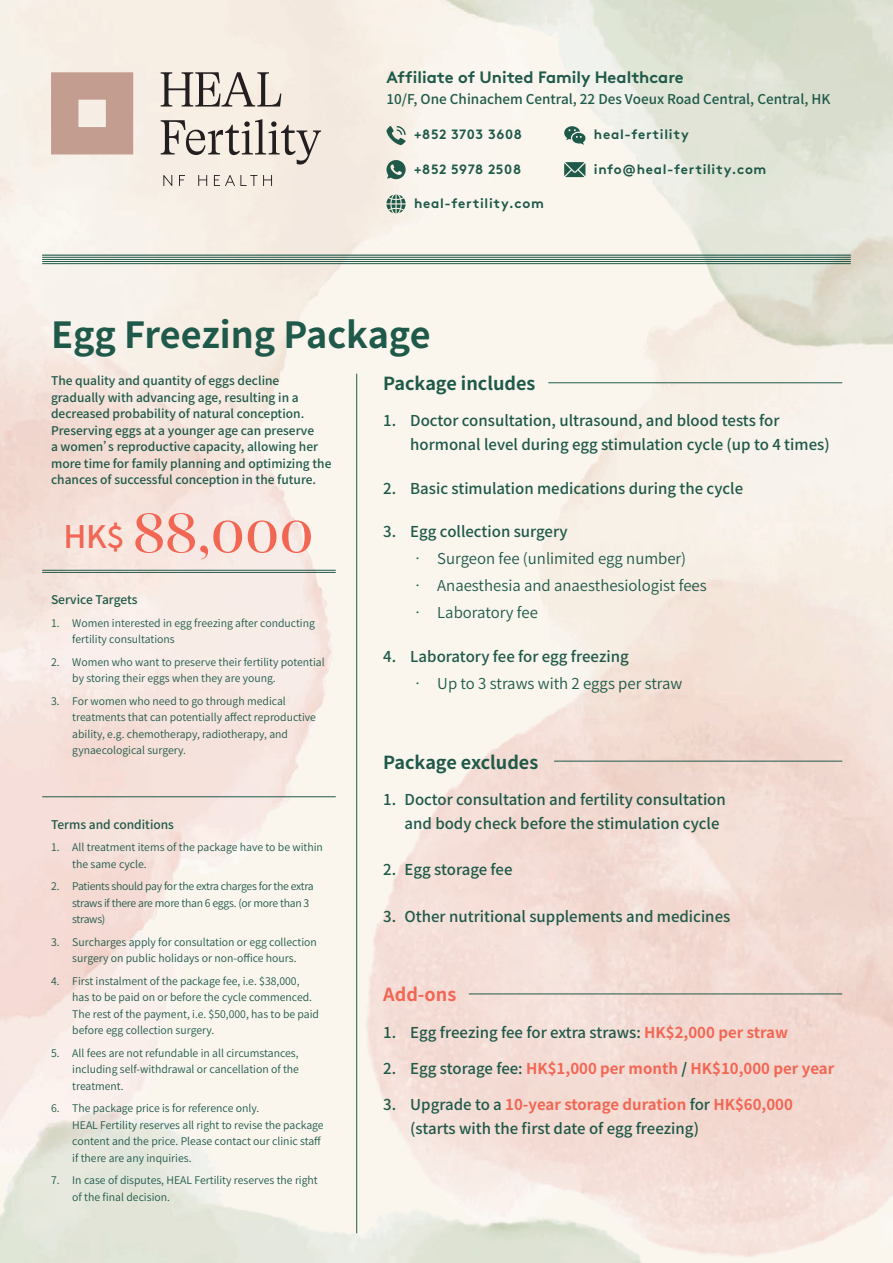
<style>
.page{position:relative;width:893px;height:1263px;background:#fff}
.page>*{position:absolute;margin:0;border:0;box-sizing:border-box;transform-origin:0 0}
.t1{font:57.15px "GT Super Display";color:#f26654}
.t2{font:700 36px "Noto Sans CJ Ktc";color:#1f5949}
.t3{font:700 18px "Noto Sans CJ Ktc";color:#1f5949}
.t4{font:700 18px "Noto Sans CJ Ktc";color:#f26654}
.t5{font:700 16.5px "Brown";color:#1f5949}
.t6{font:500 15px/24px "Noto Sans CJ Ktc";color:#1f5949}
.t7{font:600 15px "Noto Sans CJ Ktc";color:#1f5949}
.t8{font:700 15px "Noto Sans CJ Ktc";color:#f26654}
.t9{font:700 13.5px "Brown";letter-spacing:.05em;color:#1f5949}
.t10{font:500 13.5px "Noto Sans CJ Ktc";color:#1f5949}
.t11{font:500 12px/16.5px "Noto Sans CJ Ktc";color:#1f5949}
.t12{font:600 10.5px/16.5px "Noto Sans CJ Ktc";color:#1f5949}
.t13{font:600 10.5px/16.5px "Noto Sans CJ Ktc";letter-spacing:-.025em;color:#1f5949}
.s1{font-family:"Noto Sans CJ Ktc";font-weight:500;font-size:31.2px}
.s2{font-family:"Brown";font-size:31.2px}
.s3{font-weight:700;color:#f26654}
.s4{font-weight:500;color:#1f5949}
.s5{color:#1f5949}
</style>
<div class="page">
<img style="left:0;top:0;width:893px;height:1263px">
<hr style="left:43px;top:255px;width:807px;height:1px;background:#1f5949">
<hr style="left:43px;top:257px;width:807px;height:1px;background:#1f5949">
<hr style="left:43px;top:259px;width:807px;height:1px;background:#1f5949">
<hr style="left:43px;top:261px;width:807px;height:1px;background:#1f5949">
<hr style="left:43px;top:263px;width:807px;height:1px;background:#1f5949">
<hr style="left:43px;top:796px;width:292px;height:1px;background:#1f5949">
<svg style="left:51px;top:72px;width:82px;height:82px;background:#c9a69a"></svg>
<svg style="left:161px;top:72px;width:120px;height:35px;background:#bdb5ae"></svg>
<svg style="left:161px;top:119px;width:160px;height:46px;background:#cbc3bc"></svg>
<svg style="left:163px;top:175px;width:9px;height:11px"></svg>
<svg style="left:179px;top:175px;width:6px;height:11px"></svg>
<svg style="left:198px;top:175px;width:9px;height:11px"></svg>
<svg style="left:214px;top:175px;width:43px;height:11px"></svg>
<svg style="left:263px;top:175px;width:9px;height:11px"></svg>
<hr style="left:356px;top:374px;width:1px;height:859px;background:#1f5949">
<hr style="left:43px;top:570px;width:292px;height:1px;background:#1f5949">
<hr style="left:43px;top:572px;width:292px;height:1px;background:#1f5949">
<hr style="left:549px;top:382px;width:293px;height:1px;background:#1f5949">
<hr style="left:554px;top:761px;width:288px;height:1px;background:#1f5949">
<hr style="left:469px;top:994px;width:373px;height:1px;background:#1f5949">
<svg style="left:386px;top:126px;width:20px;height:19px"></svg>
<svg style="left:386px;top:160px;width:20px;height:19px"></svg>
<svg style="left:564px;top:126px;width:21px;height:19px"></svg>
<svg style="left:564px;top:162px;width:21px;height:15px"></svg>
<svg style="left:386px;top:194px;width:20px;height:19px"></svg>
<h3 class="t5" style="left:386px;top:64px;width:299px">Affiliate of United Family Healthcare</h3>
<p class="t10" style="left:386px;top:92px;width:445px">10/F, One Chinachem Central, 22 Des Voeux Road Central, Central, HK</p>
<p class="t9" style="left:414px;top:124px;width:109px">+852 3703 3608</p>
<p class="t9" style="left:414px;top:158px;width:108px">+852 5978 2508</p>
<p class="t9" style="left:414px;top:193px;width:131px">heal-fertility.com</p>
<h2 class="t2" style="left:51px;top:314px;width:381px">Egg Freezing Package</h2>
<p class="t9" style="left:594px;top:124px;width:96px">heal-fertility</p>
<p class="t9" style="left:594px;top:158px;width:174px">info@heal-fertility.com</p>
<p class="t11" style="left:51px;top:373px;width:282px">The quality and quantity of eggs decline gradually with advancing age, resulting in a decreased probability of natural conception.<br>Preserving eggs at a younger age can preserve<br>a women’s reproductive capacity, allowing her more time for family planning and optimizing the chances of successful conception in the future.</p>
<h1 class="t1" style="left:63px;top:502px;width:251px"><span class="s1">HK</span><span class="s2">$</span> 88,000</h1>
<p class="t11" style="left:51px;top:592px;width:88px">Service Targets</p>
<p class="t12" style="left:72px;top:615px;width:244px;text-indent:-21px">1. Women interested in egg freezing after conducting fertility consultations</p>
<p class="t12" style="left:72px;top:654px;width:254px;text-indent:-21px">2. Women who want to preserve their fertility potential by storing their eggs when they are young.</p>
<p class="t12" style="left:72px;top:693px;width:245px;text-indent:-21px">3. For women who need to go through medical treatments that can potentially affect reproductive ability, e.g. chemotherapy, radiotherapy, and gynaecological surgery.</p>
<p class="t11" style="left:51px;top:816px;width:125px">Terms and conditions</p>
<p class="t12" style="left:72px;top:839px;width:252px;text-indent:-21px">1. All treatment items of the package have to be within the same cycle.</p>
<p class="t13" style="left:72px;top:878px;width:243px;text-indent:-21px">2. Patients should pay for the extra charges for the extra straws if there are more than 6 eggs. (or more than 3 straws)</p>
<p class="t12" style="left:51px;top:934px;width:267px;text-align:center">3. Surcharges apply for consultation or egg collection surgery on public holidays or non-office hours.</p>
<p class="t12" style="left:72px;top:973px;width:248px;text-indent:-21px">4. First instalment of the package fee, i.e. $38,000, has to be paid on or before the cycle commenced.<br>The rest of the payment, i.e. $50,000, has to be paid before egg collection surgery.</p>
<p class="t12" style="left:72px;top:1045px;width:228px;text-align:justify;text-indent:-21px">5. All fees are not refundable in all circumstances, including self-withdrawal or cancellation of the treatment.</p>
<p class="t12" style="left:72px;top:1100px;width:253px;text-indent:-21px">6. The package price is for reference only.<br>HEAL Fertility reserves all right to revise the package content and the price. Please contact our clinic staff if there are any inquiries.</p>
<p class="t12" style="left:72px;top:1172px;width:247px;text-indent:-21px">7. In case of disputes, HEAL Fertility reserves the right of the final decision.</p>
<h3 class="t3" style="left:383px;top:374px;width:154px">Package includes</h3>
<h3 class="t6" style="left:410px;top:409px;width:421px;text-indent:-27px">1. Doctor consultation, ultrasound, and blood tests for hormonal level during egg stimulation cycle (up to 4 times)</h3>
<h3 class="t6" style="left:383px;top:477px;width:361px">2. Basic stimulation medications during the cycle</h3>
<h3 class="t6" style="left:383px;top:520px;width:186px">3. Egg collection surgery</h3>
<h3 class="t7" style="left:410px;top:550px;width:277px">• Surgeon fee (unlimited egg number)</h3>
<h3 class="t7" style="left:410px;top:577px;width:298px">• Anaesthesia and anaesthesiologist fees</h3>
<h3 class="t7" style="left:410px;top:604px;width:129px">• Laboratory fee</h3>
<h3 class="t6" style="left:383px;top:645px;width:247px">4. Laboratory fee for egg freezing</h3>
<h3 class="t7" style="left:410px;top:675px;width:274px">• Up to 3 straws with 2 eggs per straw</h3>
<h3 class="t3" style="left:383px;top:752px;width:157px">Package excludes</h3>
<h3 class="t6" style="left:404px;top:787px;width:323px;text-indent:-21px">1. Doctor consultation and fertility consultation and body check before the stimulation cycle</h3>
<h3 class="t6" style="left:383px;top:858px;width:131px">2. Egg storage fee</h3>
<h3 class="t6" style="left:383px;top:904px;width:349px">3. Other nutritional supplements and medicines</h3>
<h3 class="t4" style="left:383px;top:985px;width:75px">Add-ons</h3>
<h3 class="t6" style="left:383px;top:1020px;width:406px">1. Egg freezing fee for extra straws: <span class="s3">HK$2,000 per straw</span></h3>
<h3 class="t8" style="left:383px;top:1059px;width:452px"><span class="s4">2. Egg storage fee:</span> HK$1,000 per month <span class="s5">/</span> HK$10,000 per year</h3>
<h3 class="t6" style="left:410px;top:1092px;width:384px;text-indent:-27px">3. Upgrade to a <span class="s3">10-year storage duration</span> for <span class="s3">HK$60,000 </span>(starts with the first date of egg freezing)</h3>
</div>
